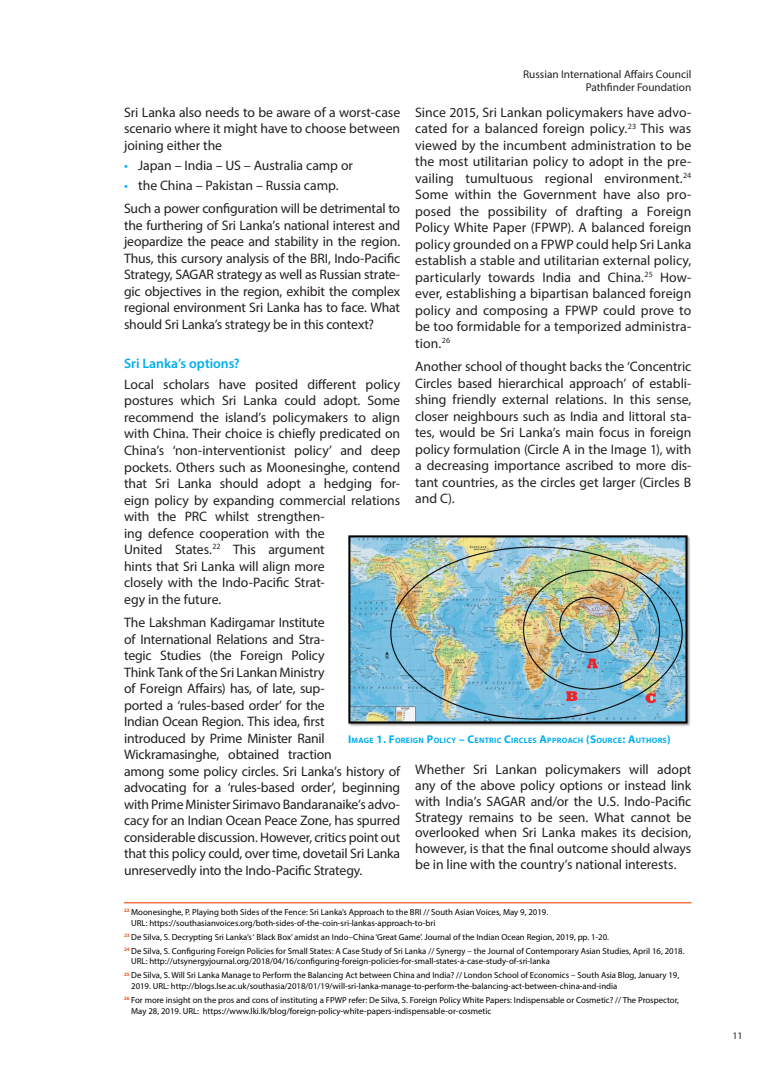
<style>
.page{position:relative;width:780px;height:1088px;background:#fff}
.page>*{position:absolute;margin:0;border:0;box-sizing:border-box;transform-origin:0 0}
.Основной_текст{font:13.75px/16.5px "Myriad Pro";letter-spacing:-.01em;color:#231f20;text-align:justify}
._4_Подзаголовок_черн{font:600 13.75px "Myriad Pro";letter-spacing:-.005em;color:#00aeef}
.t1{font:11.25px/13.5px "Myriad Pro";color:#231f20;text-align:right}
.t2{font:10px "Myriad Pro";color:#231f20}
.Сноска{font:8.75px/10.5px "Myriad Pro";color:#000}
.Подрисуночная{font:700 7.88px "Myriad Pro";letter-spacing:.035em;color:#00aeef}
.s1{color:#00aeef}
.s2{font-style:italic}
.s3{font-size:11.25px}
</style>
<div class="page">
<hr style="left:124px;top:902px;width:567px;height:1px;background:#f15921">
<img style="left:348px;top:535px;width:342px;height:191px">
<p class="t1" style="left:523px;top:67px;width:170px">Russian International Affairs Council<br>Pathfinder Foundation</p>
<p class="Основной_текст" style="left:124px;top:104px;width:278px">Sri Lanka also needs to be aware of a worst-case scenario where it might have to choose between joining either the</p>
<p class="Основной_текст" style="left:124px;top:157px;width:230px"><span class="s1">•</span> Japan – India – US – Australia camp or</p>
<p class="Основной_текст" style="left:124px;top:177px;width:216px"><span class="s1">•</span> the China – Pakistan – Russia camp.</p>
<p class="Основной_текст" style="left:124px;top:200px;width:277px">Such a power configuration will be detrimental to the furthering of Sri Lanka’s national interest and jeopardize the peace and stability in the region.<br>Thus, this cursory analysis of the BRI, Indo-Pacific Strategy, SAGAR strategy as well as Russian strate&shy;gic objectives in the region, exhibit the complex regional environment Sri Lanka has to face. What should Sri Lanka’s strategy be in this context?</p>
<p class="_4_Подзаголовок_черн" style="left:124px;top:354px;width:117px">Sri Lanka’s options?</p>
<p class="Основной_текст" style="left:124px;top:376px;width:277px;text-align:left">Local scholars have posited different policy postures which Sri Lanka could adopt. Some recommend the island’s policymakers to align with China. Their choice is chiefly predicated on China’s ‘non-interventionist policy’ and deep pockets. Others such as Moonesinghe, contend that Sri Lanka should adopt a hedging for&shy;eign policy by expanding commercial relations with the PRC whilst strengthen-<br>ing defence cooperation with the<br>United States.<sup>22</sup> This argument<br>hints that Sri Lanka will align more<br>closely with the Indo-Pacific Strat-<br>egy in the future<span class="s2">.</span></p>
<p class="Основной_текст" style="left:124px;top:614px;width:277px;text-align:left">The Lakshman Kadirgamar Institute<br>of International Relations and Stra-<br>tegic Studies (the Foreign Policy<br>Think Tank of the Sri Lankan Ministry<br>of Foreign Affairs) has, of late, sup-<br>ported a ‘rules-based order’ for the<br>Indian Ocean Region. This idea, first<br>introduced by Prime Minister Ranil Wickramasinghe, obtained traction<br>among some policy circles. Sri Lanka’s history of advocating for a ‘rules-based order’, beginning with Prime Minister Sirimavo Bandaranaike’s advo&shy;cacy for an Indian Ocean Peace Zone, has spurred considerable discussion. However, critics point out that this policy could, over time, dovetail Sri Lanka unreservedly into the Indo-Pacific Strategy.</p>
<p class="Основной_текст" style="left:415px;top:104px;width:278px">Since 2015, Sri Lankan policymakers have advo&shy;cated for a balanced foreign policy.<sup>23</sup> This was viewed by the incumbent administration to be the most utilitarian policy to adopt in the pre&shy;vailing tumultuous regional environment.<sup>24<br></sup>Some within the Government have also pro&shy;posed the possibility of drafting a Foreign Policy White Paper (FPWP). A balanced foreign policy grounded on a FPWP could help Sri Lanka establish a stable and utilitarian external policy, particularly towards India and China.<sup>25</sup> How&shy;ever, establishing a bipartisan balanced foreign policy and composing a FPWP could prove to be too formidable for a temporized administra&shy;tion.<sup>26</sup></p>
<p class="Основной_текст" style="left:415px;top:358px;width:277px">Another school of thought backs the ‘Concentric Circles based hierarchical approach’ of establi&shy;shing friendly external relations. In this sense, closer neighbours such as India and littoral sta&shy;tes, would be Sri Lanka’s main focus in foreign policy formulation (Circle A in the Image 1), with a decreasing importance ascribed to more dis&shy;tant countries, as the circles get larger (Circles B and C).</p>
<p class="Подрисуночная" style="left:348px;top:736px;width:205px"><span class="s3">I</span> MAGE <span class="s3">1. F</span>OREIGN <span class="s3">P</span>OLICY <span class="s3">– C</span>ENTRIC <span class="s3">C</span>IRCLES <span class="s3">A</span>PPR</p>
<p class="Подрисуночная" style="left:562px;top:736px;width:110px">OACH <span class="s3">(S</span>OURCE<span class="s3">: A</span>UTHORS<span class="s3">)</span></p>
<p class="Основной_текст" style="left:415px;top:761px;width:277px;line-height:15.8px">Whether Sri Lankan policymakers will adopt any of the above policy options or instead link with India’s SAGAR and/or the U.S. Indo-Pacific Strategy remains to be seen. What cannot be overlooked when Sri Lanka makes its decision, however, is that the final outcome should always be in line with the country’s national interests.</p>
<p class="Сноска" style="left:131px;top:907px;width:418px;text-indent:-7px"><sup>22</sup> Moonesinghe, P. Playing both Sides of the Fence: Sri Lanka’s Approach to the BRI // South Asian Voices, May 9, 2019.<br>URL: https://southasianvoices.org/both-sides-of-the-coin-sri-lankas-approach-to-bri</p>
<p class="Сноска" style="left:124px;top:931px;width:486px"><sup>23</sup> De Silva, S. Decrypting Sri Lanka’s ‘ Black Box’ amidst an Indo–China ‘Great Game’. Journal of the Indian Ocean Region, 2019, pp. 1-20.</p>
<p class="Сноска" style="left:131px;top:945px;width:555px;text-indent:-7px"><sup>24</sup> De Silva, S. Configuring Foreign Policies for Small States: A Case Study of Sri Lanka // Synergy – the Journal of Contemporary Asian Studies, April 16, 2018.<br>URL: http://utsynergyjournal.org/2018/04/16/configuring-foreign-policies-for-small-states-a-case-study-of-sri-lanka</p>
<p class="Сноска" style="left:131px;top:970px;width:549px;text-indent:-7px"><sup>25</sup> De Silva, S. Will Sri Lanka Manage to Perform the Balancing Act between China and India? // London School of Economics – South Asia Blog, January 19,<br>2019. URL: http://blogs.lse.ac.uk/southasia/2018/01/19/will-sri-lanka-manage-to-perform-the-balancing-act-between-china-and-india</p>
<p class="Сноска" style="left:131px;top:995px;width:549px;text-indent:-7px"><sup>26</sup> For more insight on the pros and cons of instituting a FPWP refer: De Silva, S. Foreign Policy White Papers: Indispensable or Cosmetic? // The Prospector,<br>May 28, 2019. URL: https://www.lki.lk/blog/foreign-policy-white-papers-indispensable-or-cosmetic</p>
<p class="t2" style="left:732px;top:1029px;width:12px">11</p>
</div>
